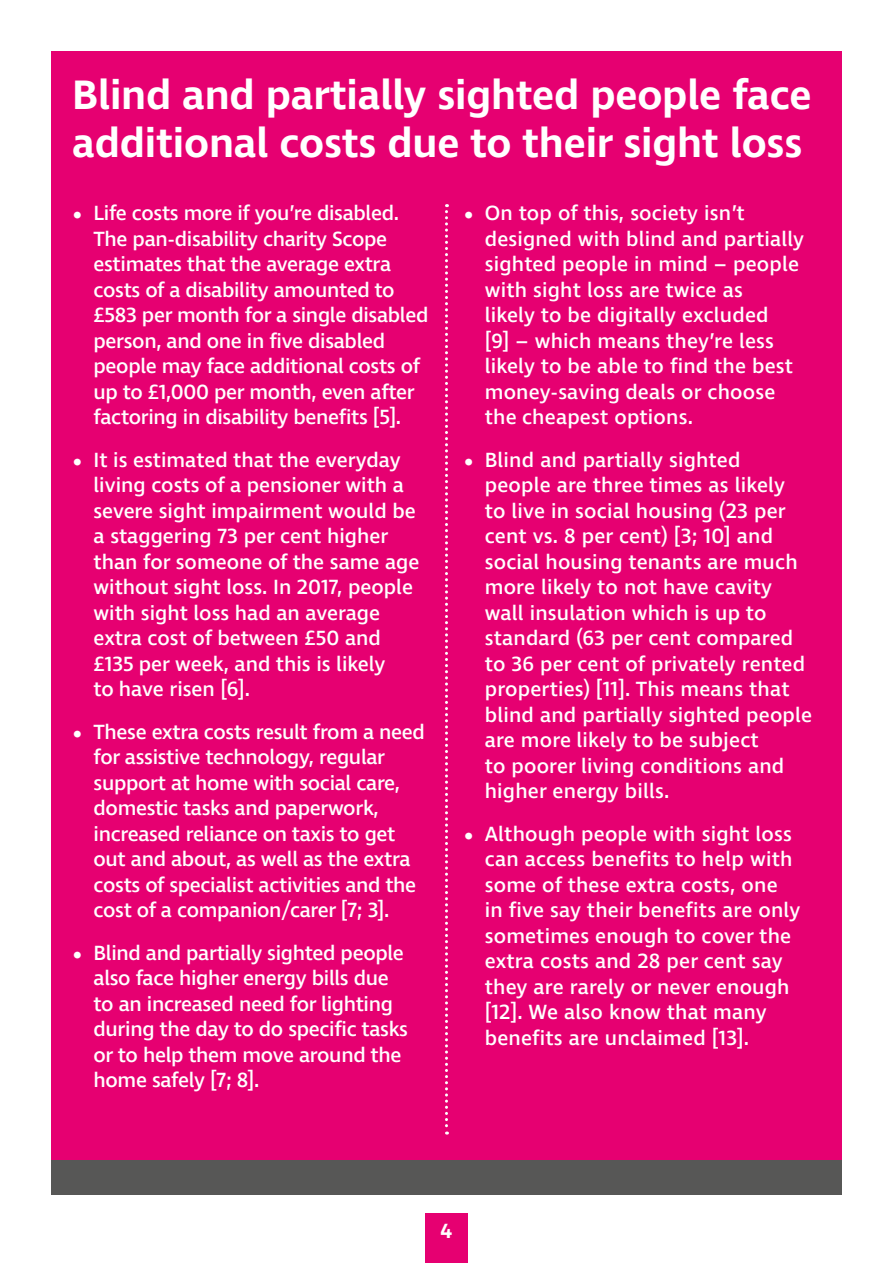
<style>
.page{position:relative;width:893px;height:1263px;background:#fff}
.page>*{position:absolute;margin:0;border:0;box-sizing:border-box;transform-origin:0 0}
.t1{font:600 42px/48px "Ingra";letter-spacing:-.005em;color:#fff}
.P___14pt_bullets{font:500 21px/25.5px "Ingra";color:#fff}
.t2{font:600 21px "Ingra";color:#fff}
.s1{font-size:27px}
</style>
<div class="page">
<div style="left:425px;top:1213px;width:43px;height:50px;background:#e60071"></div>
<div style="left:51px;top:51px;width:791px;height:1144px;background:#e60071"></div>
<svg style="left:445px;top:204px;width:3px;height:930px"></svg>
<div style="left:51px;top:1160px;width:791px;height:35px;background:#575756"></div>
<h2 class="t1" style="left:72px;top:72px;width:741px">Blind and partially sighted people face additional costs due to their sight loss</h2>
<p class="P___14pt_bullets" style="left:94px;top:202px;width:336px;text-indent:-21px"><span class="s1">•</span> Life costs more if you’re disabled.<br>The pan-disability charity Scope estimates that the average extra costs of a disability amounted to £583 per month for a single disabled person, and one in five disabled people may face additional costs of up to £1,000 per month, even after factoring in disability benefits [5].</p>
<p class="P___14pt_bullets" style="left:94px;top:448px;width:327px;text-indent:-21px"><span class="s1">•</span> It is estimated that the everyday living costs of a pensioner with a severe sight impairment would be a staggering 73 per cent higher than for someone of the same age without sight loss. In 2017, people with sight loss had an average extra cost of between £50 and £135 per week, and this is likely<br>to have risen [6].</p>
<p class="P___14pt_bullets" style="left:94px;top:720px;width:333px;text-indent:-21px"><span class="s1">•</span> These extra costs result from a need for assistive technology, regular support at home with social care, domestic tasks and paperwork, increased reliance on taxis to get out and about, as well as the extra costs of specialist activities and the cost of a companion/carer [7; 3].</p>
<p class="P___14pt_bullets" style="left:94px;top:941px;width:316px;text-indent:-21px"><span class="s1">•</span> Blind and partially sighted people also face higher energy bills due to an increased need for lighting during the day to do specific tasks or to help them move around the home safely [7; 8].</p>
<p class="P___14pt_bullets" style="left:485px;top:202px;width:321px;text-indent:-21px"><span class="s1">•</span> On top of this, society isn’t designed with blind and partially sighted people in mind – people with sight loss are twice as<br>likely to be digitally excluded<br>[9] – which means they’re less likely to be able to find the best money‑saving deals or choose the cheapest options.</p>
<p class="P___14pt_bullets" style="left:485px;top:448px;width:329px;text-indent:-21px"><span class="s1">•</span> Blind and partially sighted<br>people are three times as likely<br>to live in social housing (23 per cent vs. 8 per cent) [3; 10] and social housing tenants are much more likely to not have cavity wall insulation which is up to standard (63 per cent compared to 36 per cent of privately rented properties) [11]. This means that blind and partially sighted people are more likely to be subject<br>to poorer living conditions and higher energy bills.</p>
<p class="P___14pt_bullets" style="left:485px;top:822px;width:317px;text-indent:-21px"><span class="s1">•</span> Although people with sight loss can access benefits to help with some of these extra costs, one in five say their benefits are only sometimes enough to cover the extra costs and 28 per cent say they are rarely or never enough [12]. We also know that many benefits are unclaimed [13].</p>
<p class="t2" style="left:441px;top:1217px;width:13px">4</p>
</div>
